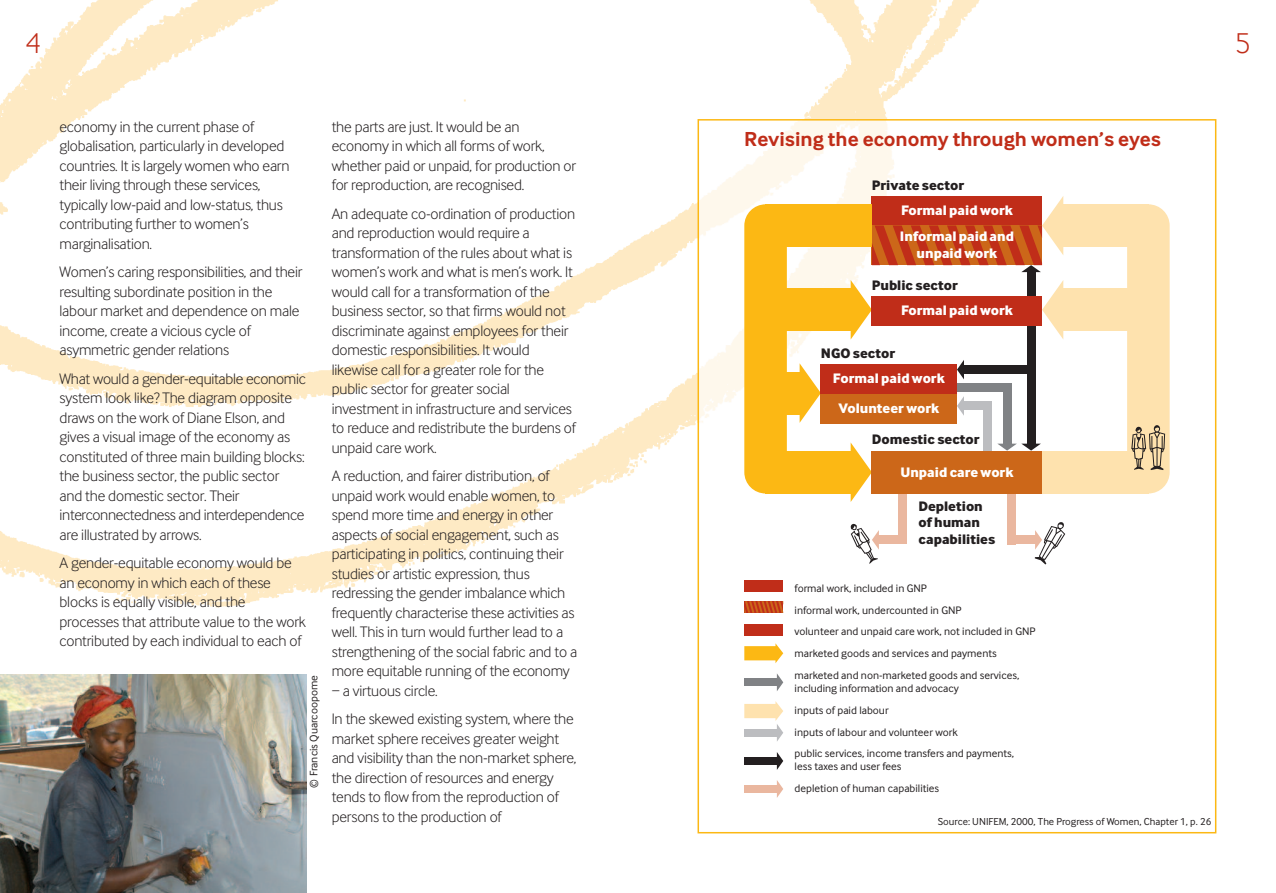
<style>
.page{position:relative;width:1276px;height:893px;background:#fff}
.page>*{position:absolute;margin:0;border:0;box-sizing:border-box;transform-origin:0 0}
.t1{font:30px "Inter Face CE Da Ma Lt";color:#c02d19}
.t2{font:700 21px "Inter Face CE Da Ma";color:#c02d19}
.t3{font:15.75px/19.5px "Inter Face CE Da Ma Lt";letter-spacing:-.01em;color:#231f20}
.t4{font:700 14.25px/29.7px "Inter Face CE Da Ma Lt";color:#fff;text-align:center}
.t5{font:700 14.25px/16.5px "Inter Face CE Da Ma Lt";color:#231f20}
.t6{font:11.25px/21.9px "Inter Face CE Da Ma";color:#231f20}
.t7{font:10.5px "Inter Face CE Da Ma";color:#231f20}
</style>
<div class="page">
<img style="left:0;top:0;width:980px;height:608px">
<img style="left:0;top:675px;width:306px;height:218px">
<img style="left:700px;top:122px;width:404px;height:532px">
<div style="left:765px;top:204px;width:107px;height:43px;background:#fcb814"></div>
<div style="left:963px;top:365px;width:65px;height:9px;background:#231f20"></div>
<div style="left:744px;top:204px;width:43px;height:289px;background:#fcb814;border-radius:21px"></div>
<svg style="left:957px;top:360px;width:7px;height:19px"></svg>
<div style="left:963px;top:402px;width:29px;height:8px;background:#bcbdc0"></div>
<div style="left:983px;top:402px;width:9px;height:52px;background:#bcbdc0"></div>
<svg style="left:957px;top:396px;width:7px;height:20px"></svg>
<div style="left:1007px;top:535px;width:29px;height:9px;background:#eab79f"></div>
<div style="left:1007px;top:493px;width:9px;height:51px;background:#eab79f"></div>
<div style="left:877px;top:535px;width:30px;height:9px;background:#eab79f"></div>
<div style="left:898px;top:493px;width:9px;height:51px;background:#eab79f"></div>
<div style="left:1002px;top:383px;width:9px;height:61px;background:#808285"></div>
<div style="left:957px;top:383px;width:48px;height:9px;background:#808285"></div>
<div style="left:766px;top:288px;width:88px;height:43px;background:#fcb814"></div>
<svg style="left:850px;top:280px;width:22px;height:60px"></svg>
<div style="left:765px;top:372px;width:37px;height:42px;background:#fcb814"></div>
<svg style="left:799px;top:363px;width:22px;height:60px"></svg>
<div style="left:765px;top:451px;width:89px;height:42px;background:#fcb814"></div>
<svg style="left:744px;top:643px;width:39px;height:20px"></svg>
<svg style="left:850px;top:442px;width:22px;height:60px"></svg>
<div style="left:1061px;top:204px;width:87px;height:43px;background:#fee2ae"></div>
<div style="left:1060px;top:288px;width:88px;height:43px;background:#fee2ae"></div>
<svg style="left:1042px;top:280px;width:21px;height:60px"></svg>
<div style="left:1042px;top:451px;width:106px;height:42px;background:#fee2ae"></div>
<div style="left:1026px;top:272px;width:9px;height:172px;background:#231f20"></div>
<svg style="left:997px;top:444px;width:44px;height:7px"></svg>
<div style="left:872px;top:296px;width:170px;height:30px;background:#c02d19"></div>
<div style="left:821px;top:364px;width:136px;height:30px;background:#c02d19"></div>
<div style="left:821px;top:394px;width:136px;height:29px;background:#cc6719"></div>
<div style="left:1127px;top:204px;width:42px;height:289px;background:#fee2ae;border-radius:21px"></div>
<div style="left:872px;top:451px;width:170px;height:42px;background:#cc6719"></div>
<svg style="left:872px;top:196px;width:191px;height:76px;background:#cd6040"></svg>
<svg style="left:1131px;top:425px;width:34px;height:45px"></svg>
<svg style="left:1034px;top:522px;width:31px;height:42px"></svg>
<svg style="left:850px;top:523px;width:29px;height:41px"></svg>
<div style="left:744px;top:678px;width:33px;height:8px;background:#808285"></div>
<svg style="left:777px;top:674px;width:6px;height:17px"></svg>
<svg style="left:744px;top:701px;width:39px;height:40px"></svg>
<div style="left:744px;top:757px;width:33px;height:8px;background:#231f20"></div>
<svg style="left:777px;top:752px;width:6px;height:18px"></svg>
<div style="left:744px;top:785px;width:33px;height:8px;background:#eab79f"></div>
<svg style="left:777px;top:780px;width:6px;height:18px"></svg>
<div style="left:744px;top:580px;width:39px;height:11px;background:#c02d19"></div>
<div style="left:744px;top:624px;width:39px;height:11px;background:#c02d19"></div>
<svg style="left:744px;top:601px;width:39px;height:12px"></svg>
<h1 class="t1" style="left:26px;top:33px;width:17px">4</h1>
<h1 class="t1" style="left:1235px;top:33px;width:17px">5</h1>
<p class="t3" style="left:60px;top:118px;width:231px">economy in the current phase of globalisation, particularly in developed countries. It is largely women who earn their living through these services, typically low-paid and low-status, thus contributing further to women’s marginalisation.</p>
<p class="t3" style="left:60px;top:264px;width:244px">Women’s caring responsibilities, and their resulting subordinate position in the labour market and dependence on male income, create a vicious cycle of asymmetric gender relations</p>
<p class="t3" style="left:60px;top:370px;width:248px">What would a gender-equitable economic system look like? The diagram opposite draws on the work of Diane Elson, and gives a visual image of the economy as constituted of three main building blocks: the business sector, the public sector and the domestic sector. Their interconnectedness and interdependence are illustrated by arrows.</p>
<p class="t3" style="left:60px;top:555px;width:248px">A gender-equitable economy would be an economy in which each of these blocks is equally visible, and the processes that attribute value to the work contributed by each individual to each of</p>
<p class="t6" style="left:304px;top:787px;width:114px;rotate:-90deg">© Francis Quarcoopome</p>
<p class="t3" style="left:332px;top:118px;width:246px">the parts are just. It would be an economy in which all forms of work, whether paid or unpaid, for production or for reproduction, are recognised.</p>
<p class="t3" style="left:332px;top:205px;width:245px">An adequate co-ordination of production and reproduction would require a transformation of the rules about what is women’s work and what is men’s work. It would call for a transformation of the business sector, so that firms would not discriminate against employees for their domestic responsibilities. It would likewise call for a greater role for the public sector for greater social investment in infrastructure and services to reduce and redistribute the burdens of unpaid care work.</p>
<p class="t3" style="left:332px;top:468px;width:247px">A reduction, and fairer distribution, of unpaid work would enable women, to spend more time and energy in other aspects of social engagement, such as participating in politics, continuing their studies or artistic expression, thus redressing the gender imbalance which frequently characterise these activities as well. This in turn would further lead to a strengthening of the social fabric and to a more equitable running of the economy − a virtuous circle.</p>
<p class="t3" style="left:332px;top:711px;width:246px">In the skewed existing system, where the market sphere receives greater weight and visibility than the non-market sphere, the direction of resources and energy tends to flow from the reproduction of persons to the production of</p>
<h2 class="t2" style="left:744px;top:131px;width:418px">Revising the economy through women’s eyes</h2>
<p class="t5" style="left:872px;top:179px;width:94px">Private sector</p>
<p class="t4" style="left:901px;top:197px;width:113px">Formal paid work</p>
<p class="t4" style="left:900px;top:230px;width:116px;line-height:16.5px">Informal paid and unpaid work</p>
<p class="t5" style="left:872px;top:278px;width:87px">Public sector</p>
<p class="t4" style="left:901px;top:297px;width:113px">Formal paid work</p>
<p class="t5" style="left:821px;top:347px;width:76px">NGO sector</p>
<p class="t4" style="left:833px;top:365px;width:113px">Formal paid work<br>Volunteer work</p>
<p class="t5" style="left:872px;top:433px;width:109px">Domestic sector</p>
<p class="t4" style="left:900px;top:458px;width:115px">Unpaid care work</p>
<p class="t5" style="left:918px;top:499px;width:78px">Depletion of human capabilities</p>
<p class="t6" style="left:794px;top:578px;width:242px">formal work, included in GNP<br>informal work, undercounted in GNP<br>volunteer and unpaid care work, not included in GNP marketed goods and services and payments marketed and non-marketed goods and services,</p>
<p class="t6" style="left:794px;top:678px;width:221px">including information and advocacy<br>inputs of paid labour<br>inputs of labour and volunteer work<br>public services, income transfers and payments,</p>
<p class="t6" style="left:794px;top:756px;width:146px">less taxes and user fees depletion of human capabilities</p>
<p class="t7" style="left:938px;top:818px;width:275px">Source: UNIFEM, 2000, The Progress of Women, Chapter 1, p. 26</p>
</div>
